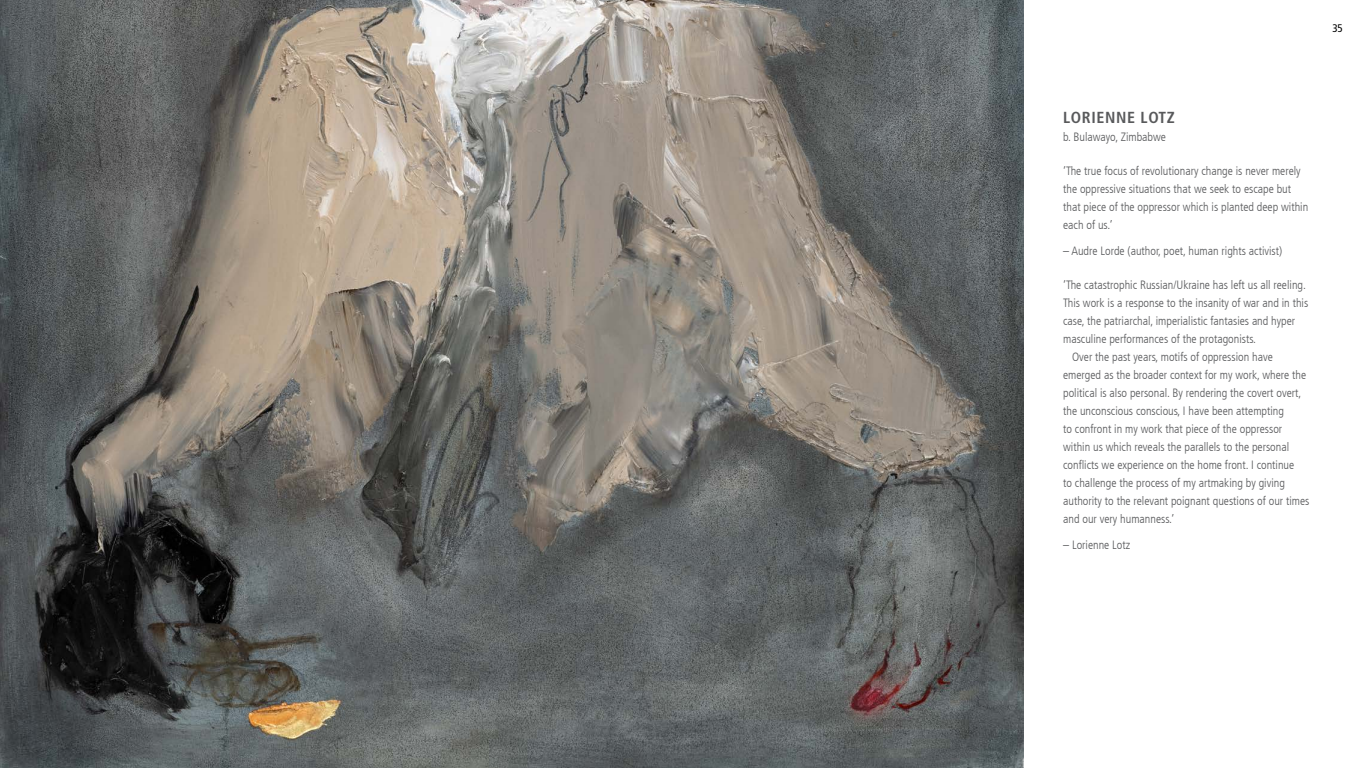
<style>
.page{position:relative;width:1366px;height:768px;background:#fff}
.page>*{position:absolute;margin:0;border:0;box-sizing:border-box;transform-origin:0 0}
.t1{font:700 condensed 16px "Frutiger LT Com";letter-spacing:.04em;color:#58595b}
.t2{font:300 condensed 12px/18px "Frutiger LT Com";color:#58595b}
.t3{font:condensed 11px "Frutiger LT Com";color:#000}
</style>
<div class="page">
<img style="left:0;top:0;width:1023px;height:768px">
<p class="t3" style="left:1332px;top:22px;width:12px">35</p>
<h1 class="t1" style="left:1063px;top:108px;width:113px">LORIENNE LOTZ</h1>
<p class="t2" style="left:1063px;top:128px;width:104px">b. Bulawayo, Zimbabwe</p>
<p class="t2" style="left:1063px;top:162px;width:247px">‘The true focus of revolutionary change is never merely the oppressive situations that we seek to escape but that piece of the oppressor which is planted deep within each of us.’</p>
<p class="t2" style="left:1063px;top:242px;width:221px">– Audre Lorde (author, poet, human rights activist)</p>
<p class="t2" style="left:1063px;top:276px;width:244px">‘The catastrophic Russian/Ukraine has left us all reeling.</p>
<p class="t2" style="left:1063px;top:294px;width:247px">This work is a response to the insanity of war and in this</p>
<p class="t2" style="left:1063px;top:312px;width:234px">case, the patriarchal, imperialistic fantasies and hyper</p>
<p class="t2" style="left:1063px;top:330px;width:194px">masculine performances of the protagonists.</p>
<p class="t2" style="left:1072px;top:348px;width:202px">Over the past years, motifs of oppression have</p>
<p class="t2" style="left:1063px;top:366px;width:245px">emerged as the broader context for my work, where the</p>
<p class="t2" style="left:1063px;top:384px;width:240px">political is also personal. By rendering the covert overt,</p>
<p class="t2" style="left:1063px;top:402px;width:222px">the unconscious conscious, I have been attempting</p>
<p class="t2" style="left:1063px;top:420px;width:221px">to confront in my work that piece of the oppressor</p>
<p class="t2" style="left:1063px;top:438px;width:228px">within us which reveals the parallels to the personal</p>
<p class="t2" style="left:1063px;top:456px;width:233px">conflicts we experience on the home front. I continue</p>
<p class="t2" style="left:1063px;top:474px;width:223px">to challenge the process of my artmaking by giving</p>
<p class="t2" style="left:1063px;top:492px;width:248px">authority to the relevant poignant questions of our times</p>
<p class="t2" style="left:1063px;top:510px;width:113px">and our very humanness.’</p>
<p class="t2" style="left:1063px;top:536px;width:69px">– Lorienne Lotz</p>
</div>
